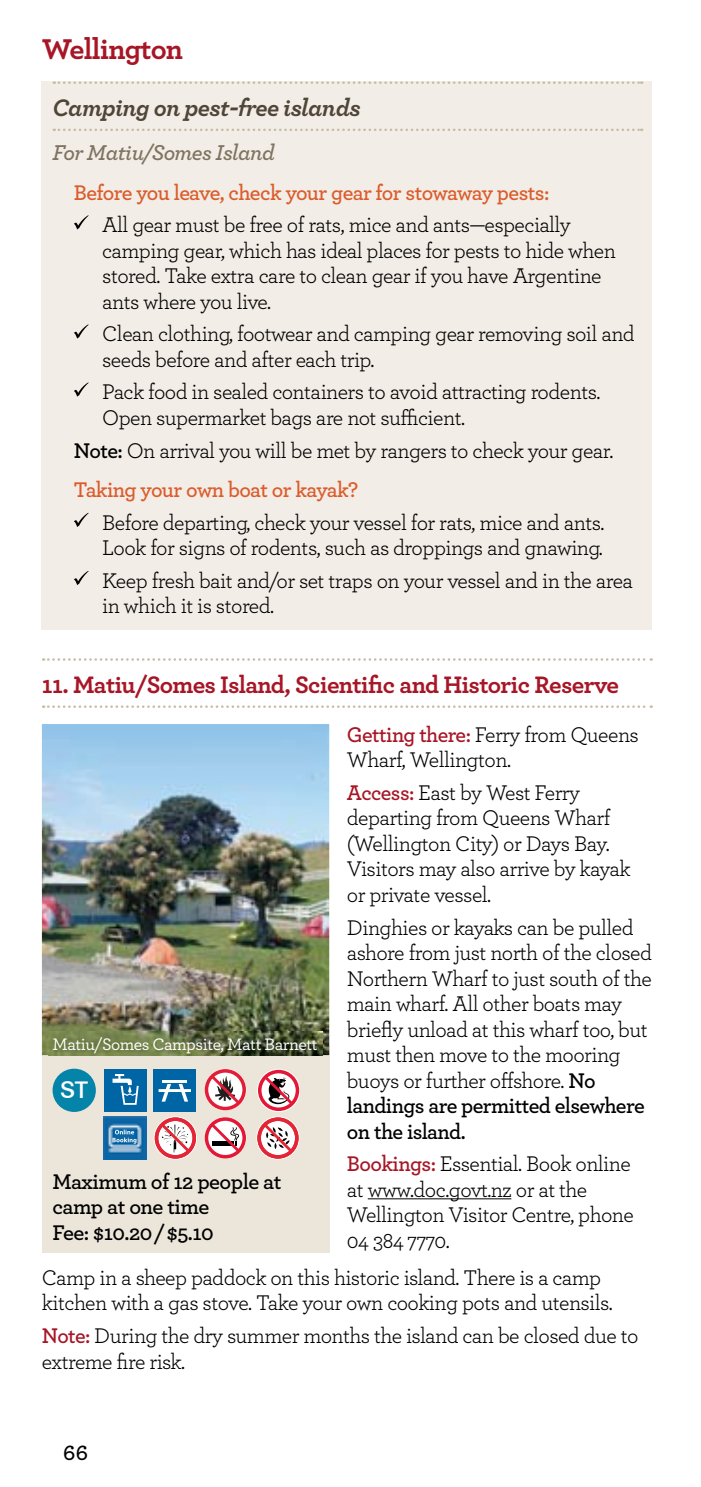
<style>
.page{position:relative;width:701px;height:1487px;background:#fff}
.page>*{position:absolute;margin:0;border:0;box-sizing:border-box;transform-origin:0 0}
.t1{font:700 30px "Archer";letter-spacing:-.025em;color:#a71626}
.t2{font:700 25px "Archer";letter-spacing:-.025em;color:#a71626}
.t3{font:italic 700 25px "Archer";letter-spacing:-.025em;color:#4f4639}
.t4{font:500 23px "Swiss 721 BT";color:#fff}
.t5{font:italic 600 22.5px "Archer";letter-spacing:-.025em;color:#7f7361}
.t6{font:600 22.5px "Archer";color:#000}
.t7{font:22.25px/25.5px "Archer";letter-spacing:-.025em;color:#000}
.t8{font:600 22.25px/25.5px "Archer";letter-spacing:-.025em;color:#000}
.t9{font:600 22.25px "Archer";letter-spacing:-.03em;color:#db5c2c}
.t10{font:500 17.5px "Archer";letter-spacing:-.025em;color:#fff}
.s1{font-weight:600}
.s2{font-weight:600;color:#db5c2c}
.s3{font-weight:600;color:#a71626}
</style>
<div class="page">
<div style="left:42px;top:1046px;width:287px;height:207px;background:#ebe5da"></div>
<svg style="left:43px;top:658px;width:608px;height:3px"></svg>
<svg style="left:43px;top:705px;width:608px;height:3px"></svg>
<hr style="left:367px;top:1198px;width:144px;height:1px;background:#000">
<div style="left:42px;top:81px;width:609px;height:548px;background:#f2ede6"></div>
<svg style="left:54px;top:81px;width:588px;height:3px"></svg>
<svg style="left:54px;top:129px;width:588px;height:2px"></svg>
<svg style="left:74px;top:215px;width:15px;height:15px"></svg>
<svg style="left:74px;top:324px;width:15px;height:15px"></svg>
<svg style="left:74px;top:382px;width:15px;height:15px"></svg>
<svg style="left:74px;top:513px;width:15px;height:14px"></svg>
<svg style="left:74px;top:571px;width:15px;height:14px"></svg>
<img style="left:42px;top:724px;width:287px;height:331px">
<div style="left:104px;top:1069px;width:43px;height:42px;background:#0065a4"></div>
<svg style="left:112px;top:1074px;width:27px;height:31px"></svg>
<div style="left:53px;top:1069px;width:43px;height:43px;background:#0484a9;border-radius:50%"></div>
<svg style="left:154px;top:1117px;width:43px;height:43px"></svg>
<svg style="left:205px;top:1069px;width:41px;height:41px"></svg>
<img style="left:103px;top:1117px;width:43px;height:42px">
<div style="left:153px;top:1069px;width:43px;height:42px;background:#0065a4"></div>
<hr style="left:162px;top:1080px;width:25px;height:3px;background:#fff">
<svg style="left:158px;top:1084px;width:33px;height:18px"></svg>
<svg style="left:204px;top:1117px;width:42px;height:42px"></svg>
<svg style="left:205px;top:1117px;width:41px;height:41px"></svg>
<svg style="left:257px;top:1069px;width:43px;height:42px"></svg>
<svg style="left:258px;top:1070px;width:41px;height:41px"></svg>
<svg style="left:256px;top:1117px;width:44px;height:43px"></svg>
<img style="left:48px;top:1032px;width:274px;height:24px">
<h1 class="t1" style="left:42px;top:25px;width:143px">Wellington</h1>
<p class="t3" style="left:53px;top:88px;width:309px">Camping on pest-free islands</p>
<p class="t5" style="left:53px;top:135px;width:224px">For Matiu/Somes Island</p>
<p class="t9" style="left:74px;top:176px;width:477px">Before you leave, check your gear for stowaway pests:</p>
<p class="t7" style="left:102px;top:211px;width:515px">All gear must be free of rats, mice and ants—especially camping gear, which has ideal places for pests to hide when stored. Take extra care to clean gear if you have Argentine ants where you live.</p>
<p class="t7" style="left:102px;top:320px;width:534px">Clean clothing, footwear and camping gear removing soil and seeds before and after each trip.</p>
<p class="t7" style="left:102px;top:378px;width:499px">Pack food in sealed containers to avoid attracting rodents.<br>Open supermarket bags are not sufficient.</p>
<p class="t7" style="left:74px;top:429px;width:541px;line-height:39.8px"><span class="s1">Note:</span> On arrival you will be met by rangers to check your gear.<br><span class="s2">Taking your own boat or kayak?</span></p>
<p class="t7" style="left:102px;top:509px;width:503px">Before departing, check your vessel for rats, mice and ants.<br>Look for signs of rodents, such as droppings and gnawing.</p>
<p class="t7" style="left:102px;top:567px;width:532px">Keep fresh bait and/or set traps on your vessel and in the area in which it is stored.</p>
<p class="t2" style="left:42px;top:665px;width:578px">11. Matiu/Somes Island, Scientific and Historic Reserve</p>
<p class="t7" style="left:347px;top:721px;width:293px"><span class="s3">Getting there:</span> Ferry from Queens<br>Wharf, Wellington.</p>
<p class="t7" style="left:347px;top:779px;width:285px"><span class="s3">Access:</span> East by West Ferry departing from Queens Wharf (Wellington City) or Days Bay.<br>Visitors may also arrive by kayak or private vessel.</p>
<p class="t7" style="left:347px;top:913px;width:306px">Dinghies or kayaks can be pulled ashore from just north of the closed<br>Northern Wharf to just south of the main wharf. All other boats may briefly unload at this wharf too, but must then move to the mooring buoys or further offshore. <span class="s1">No landings are permitted elsewhere on the island.</span></p>
<p class="t7" style="left:347px;top:1150px;width:288px"><span class="s3">Bookings:</span> Essential. Book online at www.doc.govt.nz or at the<br>Wellington Visitor Centre, phone<br>04 384 7770.</p>
<p class="t10" style="left:53px;top:1031px;width:266px">Matiu/Somes Campsite, Matt Barnett</p>
<p class="t4" style="left:60px;top:1076px;width:29px">ST</p>
<p class="t8" style="left:53px;top:1167px;width:230px">Maximum of 12 people at camp at one time<br>Fee: $10.20 / $5.10</p>
<p class="t7" style="left:42px;top:1264px;width:572px">Camp in a sheep paddock on this historic island. There is a camp kitchen with a gas stove. Take your own cooking pots and utensils.</p>
<p class="t7" style="left:42px;top:1322px;width:598px"><span class="s3">Note:</span> During the dry summer months the island can be closed due to extreme fire risk.</p>
<p class="t6" style="left:63px;top:1435px;width:26px">66</p>
</div>
